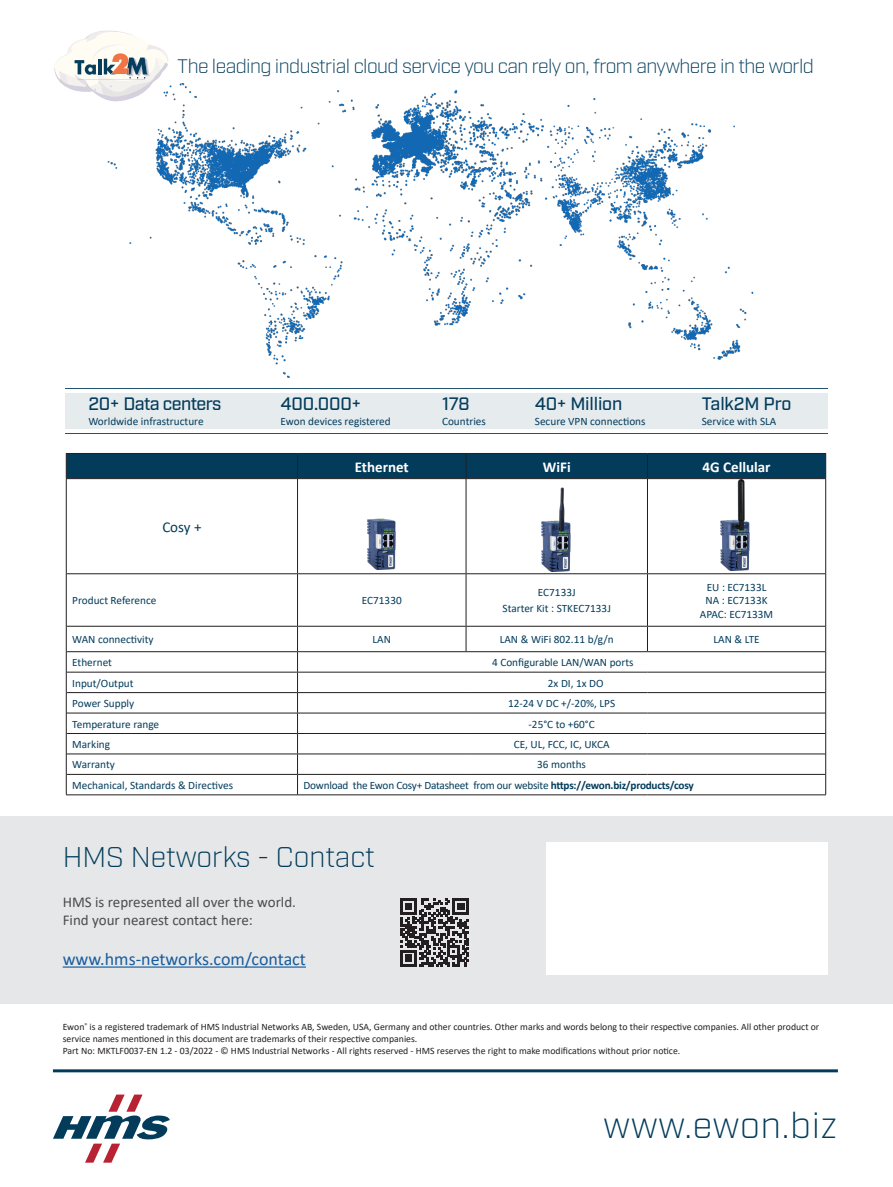
<style>
.page{position:relative;width:893px;height:1187px;background:#fff}
.page>*{position:absolute;margin:0;border:0;box-sizing:border-box;transform-origin:0 0}
.t1{font:300 36px "Industry";letter-spacing:.025em;color:#033c5b}
.t2{font:300 28.5px "Industry";color:#033c5b}
.t3{font:300 19.5px "Industry";letter-spacing:-.03em;color:#033c5b}
.t4{font:500 18px "Industry";letter-spacing:-.01em;color:#033c5b}
.t5{font:18px "Calibri";color:#175d9e}
.t6{font:500 18px "Industry";letter-spacing:-.035em;color:#033c5b}
.t7{font:15px/18px "Calibri";color:#4b4c4d}
.t8{font:700 15px "Calibri";color:#fff}
.Überschrift_Whitepap{font:15px "Calibri";color:#033c5b}
.Überschrift_Whitepap-2{font:11.25px "Calibri";color:#033c5b}
.Überschrift_Whitepap-3{font:11.25px "Calibri";letter-spacing:-.02em;color:#033c5b}
.fieldbus_features_te{font:9.75px/11.7px "Calibri";color:#231f20}
.s1{font-weight:700}
</style>
<div class="page">
<hr style="left:53px;top:1069px;width:785px;height:3px;background:#033c5b">
<svg style="left:53px;top:1094px;width:117px;height:68px"></svg>
<div style="left:0;top:815px;width:893px;height:188px;background:#e6e7e9"></div>
<div style="left:546px;top:842px;width:282px;height:132px;background:#fff"></div>
<hr style="left:63px;top:966px;width:243px;height:1px;background:#175d9e">
<svg style="left:400px;top:898px;width:69px;height:68px"></svg>
<img style="left:107px;top:83px;width:647px;height:294px">
<svg style="left:54px;top:30px;width:114px;height:71px"></svg>
<div style="left:66px;top:393px;width:761px;height:36px;background:#e6ebee"></div>
<hr style="left:66px;top:433px;width:761px;height:1px;background:#033c5b">
<hr style="left:66px;top:388px;width:761px;height:1px;background:#033c5b">
<svg style="left:67px;top:479px;width:758px;height:295px"></svg>
<hr style="left:647px;top:574px;width:1px;height:52px;background:#231f20">
<svg style="left:647px;top:627px;width:1px;height:24px"></svg>
<hr style="left:67px;top:692px;width:231px;height:1px;background:#231f20">
<hr style="left:67px;top:712px;width:231px;height:1px;background:#231f20">
<hr style="left:67px;top:733px;width:231px;height:1px;background:#231f20">
<hr style="left:67px;top:753px;width:231px;height:1px;background:#231f20">
<hr style="left:67px;top:774px;width:231px;height:1px;background:#231f20">
<hr style="left:297px;top:479px;width:1px;height:94px;background:#231f20">
<hr style="left:466px;top:479px;width:1px;height:94px;background:#231f20">
<hr style="left:647px;top:479px;width:1px;height:94px;background:#231f20">
<hr style="left:67px;top:671px;width:231px;height:1px;background:#231f20">
<hr style="left:298px;top:671px;width:168px;height:1px;background:#231f20">
<hr style="left:466px;top:671px;width:181px;height:1px;background:#231f20">
<hr style="left:647px;top:671px;width:178px;height:1px;background:#231f20">
<hr style="left:298px;top:692px;width:168px;height:1px;background:#231f20">
<hr style="left:466px;top:692px;width:181px;height:1px;background:#231f20">
<hr style="left:647px;top:692px;width:178px;height:1px;background:#231f20">
<hr style="left:298px;top:712px;width:168px;height:1px;background:#231f20">
<hr style="left:466px;top:712px;width:181px;height:1px;background:#231f20">
<hr style="left:647px;top:712px;width:178px;height:1px;background:#231f20">
<hr style="left:298px;top:733px;width:168px;height:1px;background:#231f20">
<hr style="left:466px;top:733px;width:181px;height:1px;background:#231f20">
<hr style="left:647px;top:733px;width:178px;height:1px;background:#231f20">
<hr style="left:298px;top:753px;width:168px;height:1px;background:#231f20">
<hr style="left:466px;top:753px;width:181px;height:1px;background:#231f20">
<hr style="left:647px;top:753px;width:178px;height:1px;background:#231f20">
<hr style="left:298px;top:774px;width:168px;height:1px;background:#231f20">
<hr style="left:466px;top:774px;width:181px;height:1px;background:#231f20">
<hr style="left:647px;top:774px;width:178px;height:1px;background:#231f20">
<hr style="left:298px;top:651px;width:168px;height:1px;background:#231f20">
<hr style="left:67px;top:573px;width:231px;height:1px;background:#231f20">
<hr style="left:298px;top:573px;width:168px;height:1px;background:#231f20">
<hr style="left:297px;top:574px;width:1px;height:52px;background:#231f20">
<hr style="left:298px;top:626px;width:168px;height:1px;background:#231f20">
<div style="left:66px;top:453px;width:760px;height:25px;background:#033c5b"></div>
<hr style="left:466px;top:574px;width:1px;height:52px;background:#231f20">
<svg style="left:466px;top:627px;width:1px;height:24px"></svg>
<hr style="left:466px;top:573px;width:181px;height:1px;background:#231f20">
<hr style="left:647px;top:573px;width:178px;height:1px;background:#231f20">
<hr style="left:466px;top:626px;width:181px;height:1px;background:#231f20">
<hr style="left:647px;top:626px;width:178px;height:1px;background:#231f20">
<hr style="left:466px;top:651px;width:181px;height:1px;background:#231f20">
<hr style="left:647px;top:651px;width:178px;height:1px;background:#231f20">
<hr style="left:67px;top:626px;width:231px;height:1px;background:#231f20">
<svg style="left:297px;top:626px;width:1px;height:168px"></svg>
<hr style="left:67px;top:651px;width:231px;height:1px;background:#231f20">
<hr style="left:66px;top:478px;width:232px;height:1px;background:#231f20">
<hr style="left:66px;top:479px;width:1px;height:94px;background:#231f20">
<hr style="left:298px;top:478px;width:168px;height:1px;background:#231f20">
<hr style="left:466px;top:478px;width:181px;height:1px;background:#231f20">
<hr style="left:647px;top:478px;width:179px;height:1px;background:#231f20">
<hr style="left:825px;top:479px;width:1px;height:94px;background:#231f20">
<hr style="left:66px;top:573px;width:1px;height:53px;background:#231f20">
<hr style="left:825px;top:573px;width:1px;height:53px;background:#231f20">
<svg style="left:66px;top:626px;width:1px;height:168px"></svg>
<svg style="left:825px;top:626px;width:1px;height:168px"></svg>
<hr style="left:66px;top:794px;width:232px;height:1px;background:#231f20">
<hr style="left:298px;top:794px;width:168px;height:1px;background:#231f20">
<hr style="left:466px;top:794px;width:181px;height:1px;background:#231f20">
<hr style="left:647px;top:794px;width:179px;height:1px;background:#231f20">
<img style="left:362px;top:500px;width:36px;height:69px">
<img style="left:538px;top:487px;width:34px;height:84px">
<img style="left:715px;top:480px;width:36px;height:90px">
<p class="t3" style="left:177px;top:54px;width:638px">The leading industrial cloud service you can rely on, from anywhere in the world</p>
<p class="t6" style="left:88px;top:393px;width:135px">20+ Data centers</p>
<p class="Überschrift_Whitepap-2" style="left:88px;top:413px;width:117px">Worldwide infrastructure</p>
<p class="Überschrift_Whitepap" style="left:162px;top:516px;width:41px">Cosy +</p>
<p class="t4" style="left:281px;top:393px;width:82px">400.000+</p>
<p class="Überschrift_Whitepap-2" style="left:281px;top:413px;width:112px">Ewon devices registered</p>
<p class="t4" style="left:442px;top:393px;width:29px">178</p>
<p class="Überschrift_Whitepap-2" style="left:442px;top:413px;width:45px">Countries</p>
<p class="t4" style="left:535px;top:393px;width:89px">40+ Million</p>
<p class="Überschrift_Whitepap-2" style="left:535px;top:413px;width:112px">Secure VPN connections</p>
<p class="t4" style="left:702px;top:393px;width:91px">Talk2M Pro</p>
<p class="Überschrift_Whitepap-2" style="left:702px;top:413px;width:76px">Service with SLA</p>
<p class="t8" style="left:355px;top:456px;width:55px">Ethernet</p>
<p class="t8" style="left:543px;top:456px;width:29px">WiFi</p>
<p class="t8" style="left:703px;top:456px;width:69px">4G Cellular</p>
<p class="Überschrift_Whitepap-2" style="left:72px;top:592px;width:86px">Product Reference</p>
<p class="Überschrift_Whitepap-2" style="left:362px;top:592px;width:41px">EC71330</p>
<p class="Überschrift_Whitepap-2" style="left:538px;top:584px;width:39px">EC7133J</p>
<p class="Überschrift_Whitepap-2" style="left:503px;top:601px;width:110px">Starter Kit : STKEC7133J</p>
<p class="Überschrift_Whitepap-2" style="left:707px;top:579px;width:61px">EU : EC7133L</p>
<p class="Überschrift_Whitepap-2" style="left:706px;top:592px;width:63px">NA : EC7133K</p>
<p class="Überschrift_Whitepap-2" style="left:700px;top:606px;width:75px">APAC: EC7133M</p>
<p class="Überschrift_Whitepap-2" style="left:72px;top:631px;width:83px">WAN connectivity</p>
<p class="Überschrift_Whitepap-2" style="left:373px;top:631px;width:20px">LAN</p>
<p class="Überschrift_Whitepap-2" style="left:500px;top:631px;width:116px">LAN &amp; WiFi 802.11 b/g/n</p>
<p class="Überschrift_Whitepap-2" style="left:713px;top:631px;width:48px">LAN &amp; LTE</p>
<p class="Überschrift_Whitepap-2" style="left:72px;top:654px;width:41px">Ethernet</p>
<p class="Überschrift_Whitepap-2" style="left:492px;top:654px;width:143px">4 Configurable LAN/WAN ports</p>
<p class="Überschrift_Whitepap-2" style="left:72px;top:675px;width:63px">Input/Output</p>
<p class="Überschrift_Whitepap-2" style="left:548px;top:675px;width:57px">2x DI, 1x DO</p>
<p class="Überschrift_Whitepap-2" style="left:72px;top:695px;width:64px">Power Supply</p>
<p class="Überschrift_Whitepap-2" style="left:508px;top:695px;width:109px">12-24 V DC +/-20%, LPS</p>
<p class="Überschrift_Whitepap-2" style="left:72px;top:716px;width:88px">Temperature range</p>
<p class="Überschrift_Whitepap-2" style="left:528px;top:716px;width:68px">-25°C to +60°C</p>
<p class="Überschrift_Whitepap-2" style="left:72px;top:736px;width:39px">Marking</p>
<p class="Überschrift_Whitepap-2" style="left:514px;top:736px;width:97px">CE, UL, FCC, IC, UKCA</p>
<p class="Überschrift_Whitepap-2" style="left:72px;top:756px;width:44px">Warranty</p>
<p class="Überschrift_Whitepap-2" style="left:537px;top:756px;width:50px">36 months</p>
<p class="Überschrift_Whitepap-2" style="left:72px;top:777px;width:162px">Mechanical, Standards &amp; Directives</p>
<p class="Überschrift_Whitepap-3" style="left:304px;top:777px;width:392px">Download the Ewon Cosy+ Datasheet from our website <span class="s1">https://ewon.biz/products/cosy</span></p>
<p class="t2" style="left:63px;top:840px;width:314px">HMS Networks - Contact</p>
<p class="t7" style="left:63px;top:893px;width:235px">HMS is represented all over the world.<br>Find your nearest contact here:</p>
<p class="t5" style="left:63px;top:946px;width:245px">www.hms-networks.com/contact</p>
<p class="fieldbus_features_te" style="left:63px;top:1020px;width:758px">Ewon<sup>®</sup> is a registered trademark of HMS Industrial Networks AB, Sweden, USA, Germany and other countries. Other marks and words belong to their respective companies. All other product or service names mentioned in this document are trademarks of their respective companies.</p>
<p class="fieldbus_features_te" style="left:63px;top:1044px;width:619px">Part No: MKTLF0037-EN 1.2 - 03/2022 - © HMS Industrial Networks - All rights reserved - HMS reserves the right to make modifications without prior notice.</p>
<p class="t1" style="left:603px;top:1103px;width:235px">www.ewon.biz</p>
</div>
